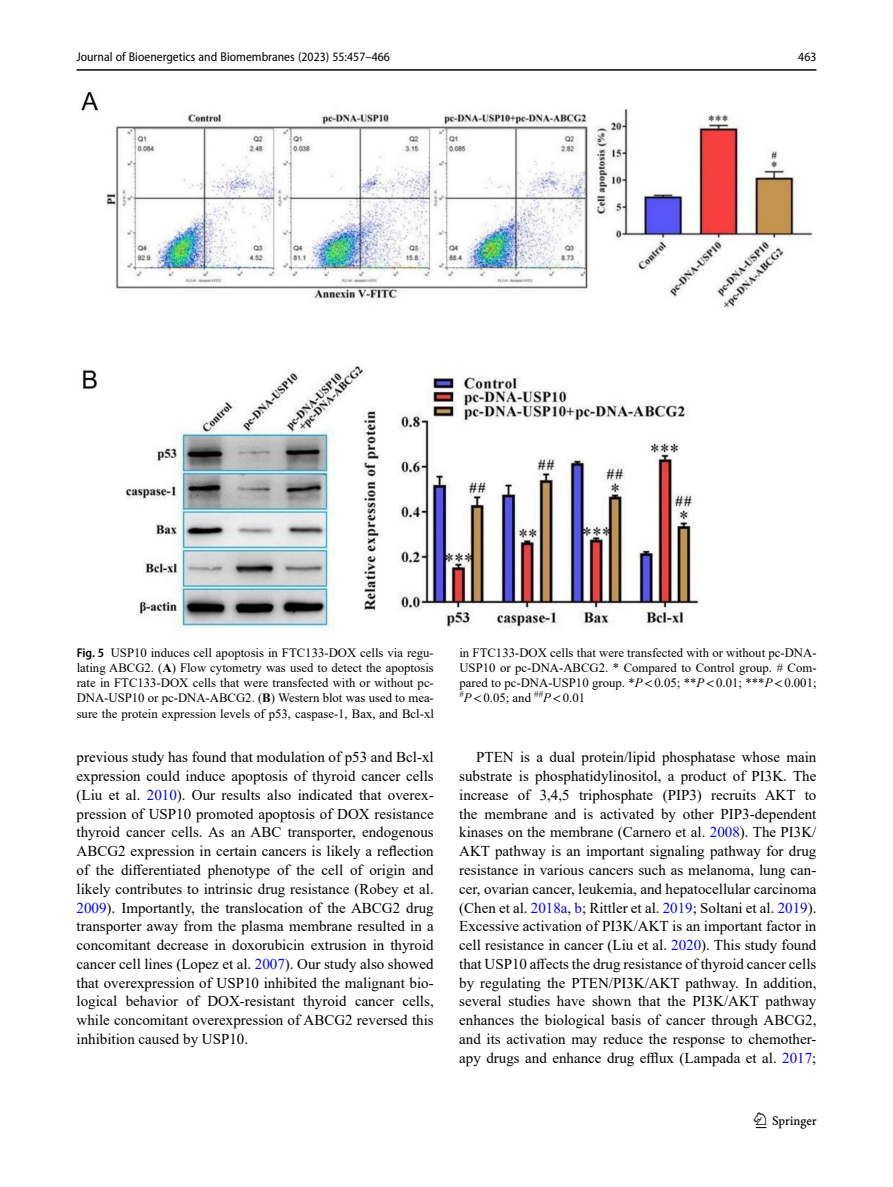
<style>
.page{position:relative;width:893px;height:1187px;background:#fff}
.page>*{position:absolute;margin:0;border:0;box-sizing:border-box;transform-origin:0 0}
.t1{font:22.5px "Springnew";color:#000}
.Body_Text_Indent{font:15px/18.8px "Times New Roman";color:#000;text-align:justify}
.Figure_Caption{font:12.75px/15px "Times New Roman";color:#000;text-align:justify}
.t2{font:semi-condensed 12.75px "Myriad Pro";color:#000}
.s1{font-family:"Myriad Pro";font-weight:600;font-stretch:semi-condensed}
.s2{font-weight:700}
.s3{font-style:italic}
.s4{font-family:"STIX"}
.s5{color:#00f}
</style>
<div class="page">
<hr style="left:77px;top:69px;width:739px;height:2px;background:#000">
<img style="left:81px;top:91px;width:732px;height:538px">
<p class="t2" style="left:77px;top:49px;width:315px">Journal of Bioenergetics and Biomembranes (2023) 55:457–466</p>
<p class="t2" style="left:798px;top:49px;width:20px">463</p>
<p class="Figure_Caption" style="left:77px;top:645px;width:359px"><span class="s1">Fig. 5</span> USP10 induces cell apoptosis in FTC133-DOX cells via regu&shy;lating ABCG2. (<span class="s2">A</span>) Flow cytometry was used to detect the apoptosis rate in FTC133-DOX cells that were transfected with or without pc-DNA-USP10 or pc-DNA-ABCG2. (<span class="s2">B</span>) Western blot was used to mea&shy;sure the protein expression levels of p53, caspase-1, Bax, and Bcl-xl</p>
<p class="Figure_Caption" style="left:459px;top:645px;width:359px">in FTC133-DOX cells that were transfected with or without pc-DNA-USP10 or pc-DNA-ABCG2. * Compared to Control group. # Com&shy;pared to pc-DNA-USP10 group. *<span class="s3">P</span><span class="s4">&lt;</span>0.05; **<span class="s3">P</span><span class="s4">&lt;</span>0.01; ***<span class="s3">P</span><span class="s4">&lt;</span>0.001; <sup>#</sup><span class="s3">P</span><span class="s4">&lt;</span>0.05; and <sup>##</sup><span class="s3">P</span><span class="s4">&lt;</span>0.01</p>
<p class="Body_Text_Indent" style="left:77px;top:747px;width:359px">previous study has found that modulation of p53 and Bcl-xl expression could induce apoptosis of thyroid cancer cells (Liu et al. <span class="s5">2010</span>). Our results also indicated that overex&shy;pression of USP10 promoted apoptosis of DOX resistance thyroid cancer cells. As an ABC transporter, endogenous ABCG2 expression in certain cancers is likely a reflection of the differentiated phenotype of the cell of origin and likely contributes to intrinsic drug resistance (Robey et al.<br><span class="s5">2009</span>). Importantly, the translocation of the ABCG2 drug transporter away from the plasma membrane resulted in a concomitant decrease in doxorubicin extrusion in thyroid cancer cell lines (Lopez et al. <span class="s5">2007</span>). Our study also showed that overexpression of USP10 inhibited the malignant bio&shy;logical behavior of DOX-resistant thyroid cancer cells, while concomitant overexpression of ABCG2 reversed this inhibition caused by USP10.</p>
<p class="Body_Text_Indent" style="left:459px;top:747px;width:359px;text-indent:17px">PTEN is a dual protein/lipid phosphatase whose main substrate is phosphatidylinositol, a product of PI3K. The increase of 3,4,5 triphosphate (PIP3) recruits AKT to the membrane and is activated by other PIP3-dependent kinases on the membrane (Carnero et al. <span class="s5">2008</span>). The PI3K/ AKT pathway is an important signaling pathway for drug resistance in various cancers such as melanoma, lung can&shy;cer, ovarian cancer, leukemia, and hepatocellular carcinoma (Chen et al. <span class="s5">2018a</span>, <span class="s5">b</span>; Rittler et al. <span class="s5">2019</span>; Soltani et al. <span class="s5">2019</span>).<br>Excessive activation of PI3K/AKT is an important factor in cell resistance in cancer (Liu et al. <span class="s5">2020</span>). This study found that USP10 affects the drug resistance of thyroid cancer cells by regulating the PTEN/PI3K/AKT pathway. In addition, several studies have shown that the PI3K/AKT pathway enhances the biological basis of cancer through ABCG2, and its activation may reduce the response to chemother&shy;apy drugs and enhance drug efflux (Lampada et al. <span class="s5">2017</span>;</p>
<h1 class="t1" style="left:756px;top:1107px;width:63px">1 3</h1>
</div>
